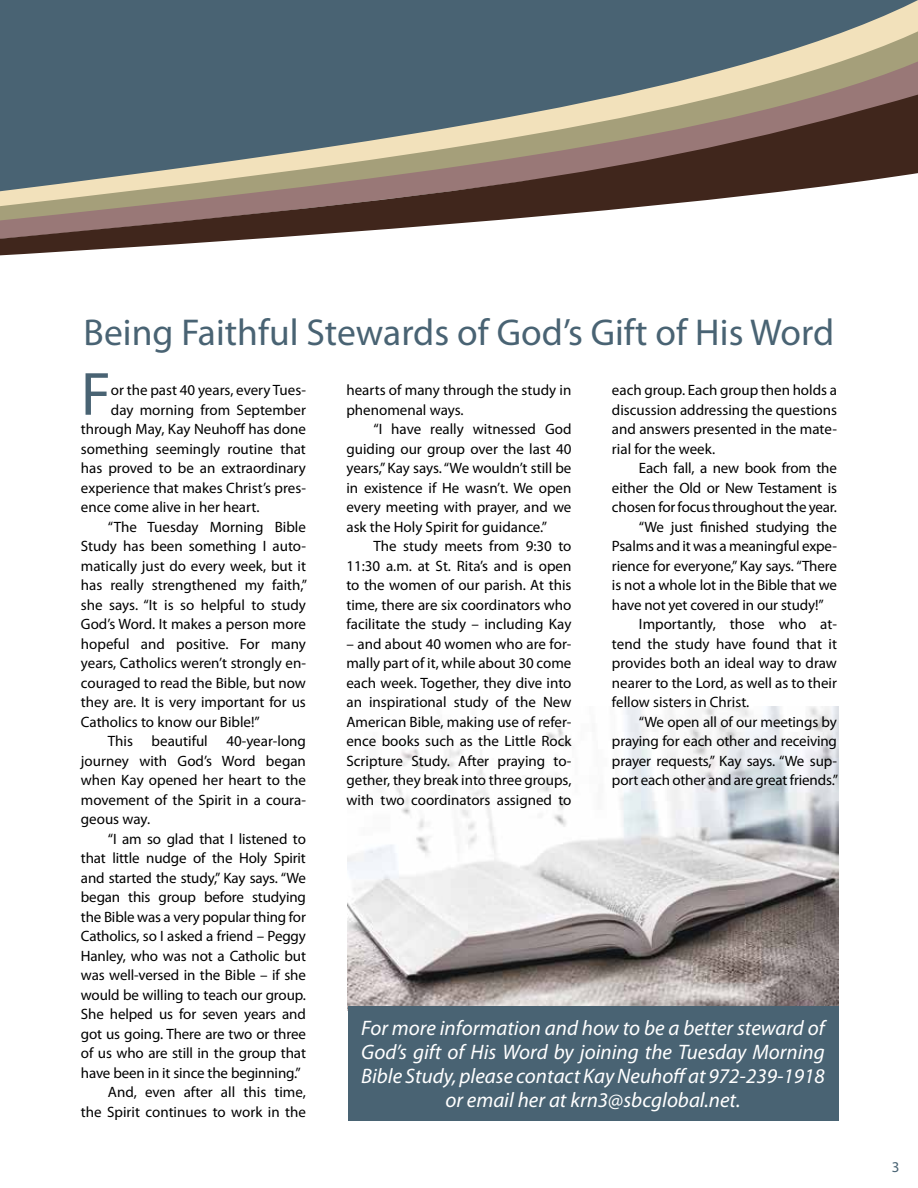
<style>
.page{position:relative;width:918px;height:1188px;background:#fff}
.page>*{position:absolute;margin:0;border:0;box-sizing:border-box;transform-origin:0 0}
.t1{font:61.5px "Myriad Pro";color:#496373}
.t2{font:37.5px "Myriad Pro";color:#496373}
.t3{font:italic 21px/24px "Myriad Pro";color:#fff;text-align:center}
.t4{font:15px/19.5px "Myriad Pro";letter-spacing:-.005em;color:#000;text-align:justify}
.t5{font:15px "Myriad Pro";color:#496373}
</style>
<div class="page">
<div style="left:0;top:0;width:918px;height:25px;background:#496373"></div>
<svg style="left:0;top:25px;width:918px;height:31px;background:#596e79"></svg>
<svg style="left:0;top:56px;width:918px;height:35px;background:#65767b"></svg>
<svg style="left:0;top:91px;width:918px;height:165px"></svg>
<img style="left:348px;top:706px;width:490px;height:300px">
<div style="left:348px;top:1006px;width:490px;height:114px;background:#496373"></div>
<h2 class="t2" style="left:84px;top:310px;width:752px">Being Faithful Stewards of God’s Gift of His Word</h2>
<h1 class="t1" style="left:81px;top:356px;width:31px">F</h1>
<p class="t4" style="left:111px;top:380px;width:197px">or the past 40 years, every Tues-</p>
<p class="t4" style="left:111px;top:400px;width:197px">day morning from September</p>
<p class="t4" style="left:81px;top:419px;width:227px">through May, Kay Neuhoff has done</p>
<p class="t4" style="left:81px;top:439px;width:227px">something seemingly routine that</p>
<p class="t4" style="left:81px;top:458px;width:227px">has proved to be an extraordinary</p>
<p class="t4" style="left:81px;top:478px;width:227px">experience that makes Christ’s pres-</p>
<p class="t4" style="left:81px;top:497px;width:180px">ence come alive in her heart.</p>
<p class="t4" style="left:108px;top:517px;width:200px">“The Tuesday Morning Bible</p>
<p class="t4" style="left:81px;top:536px;width:227px">Study has been something I auto-</p>
<p class="t4" style="left:81px;top:556px;width:227px">matically just do every week, but it</p>
<p class="t4" style="left:81px;top:575px;width:228px">has really strengthened my faith,”</p>
<p class="t4" style="left:81px;top:595px;width:227px">she says. “It is so helpful to study</p>
<p class="t4" style="left:81px;top:614px;width:227px">God’s Word. It makes a person more</p>
<p class="t4" style="left:81px;top:634px;width:227px">hopeful and positive. For many</p>
<p class="t4" style="left:81px;top:653px;width:227px">years, Catholics weren’t strongly en-</p>
<p class="t4" style="left:81px;top:673px;width:227px">couraged to read the Bible, but now</p>
<p class="t4" style="left:81px;top:692px;width:227px">they are. It is very important for us</p>
<p class="t4" style="left:81px;top:712px;width:181px">Catholics to know our Bible!”</p>
<p class="t4" style="left:108px;top:731px;width:200px">This beautiful 40-year-long</p>
<p class="t4" style="left:81px;top:751px;width:227px">journey with God’s Word began</p>
<p class="t4" style="left:81px;top:770px;width:227px">when Kay opened her heart to the</p>
<p class="t4" style="left:81px;top:790px;width:227px">movement of the Spirit in a coura-</p>
<p class="t4" style="left:81px;top:809px;width:71px">geous way.</p>
<p class="t4" style="left:108px;top:829px;width:199px">“I am so glad that I listened to</p>
<p class="t4" style="left:81px;top:848px;width:227px">that little nudge of the Holy Spirit</p>
<p class="t4" style="left:81px;top:868px;width:227px">and started the study,” Kay says. “We</p>
<p class="t4" style="left:81px;top:887px;width:227px">began this group before studying</p>
<p class="t4" style="left:81px;top:907px;width:227px">the Bible was a very popular thing for</p>
<p class="t4" style="left:81px;top:926px;width:226px">Catholics, so I asked a friend – Peggy</p>
<p class="t4" style="left:81px;top:946px;width:227px">Hanley, who was not a Catholic but</p>
<p class="t4" style="left:81px;top:965px;width:227px">was well-versed in the Bible – if she</p>
<p class="t4" style="left:81px;top:985px;width:226px">would be willing to teach our group.</p>
<p class="t4" style="left:81px;top:1004px;width:227px">She helped us for seven years and</p>
<p class="t4" style="left:81px;top:1024px;width:227px">got us going. There are two or three</p>
<p class="t4" style="left:81px;top:1043px;width:227px">of us who are still in the group that</p>
<p class="t4" style="left:81px;top:1063px;width:221px">have been in it since the beginning.”</p>
<p class="t4" style="left:108px;top:1082px;width:200px">And, even after all this time,</p>
<p class="t4" style="left:81px;top:1102px;width:227px">the Spirit continues to work in the</p>
<p class="t4" style="left:346px;top:380px;width:226px">hearts of many through the study in phenomenal ways.</p>
<p class="t4" style="left:346px;top:419px;width:227px;text-indent:27px">“I have really witnessed God guiding our group over the last 40 years,” Kay says. “We wouldn’t still be in existence if He wasn’t. We open every meeting with prayer, and we ask the Holy Spirit for guidance.”</p>
<p class="t4" style="left:346px;top:536px;width:227px;text-indent:27px">The study meets from 9:30 to 11:30 a.m. at St. Rita’s and is open to the women of our parish. At this time, there are six coordinators who facilitate the study – including Kay</p>
<p class="t4" style="left:346px;top:634px;width:227px">– and about 40 women who are for&shy;mally part of it, while about 30 come each week. Together, they dive into an inspirational study of the New American Bible, making use of refer&shy;ence books such as the Little Rock Scripture Study. After praying to&shy;gether, they break into three groups, with two coordinators assigned to</p>
<p class="t4" style="left:612px;top:380px;width:227px">each group. Each group then holds a discussion addressing the questions and answers presented in the mate&shy;rial for the week.</p>
<p class="t4" style="left:639px;top:458px;width:200px">Each fall, a new book from the</p>
<p class="t4" style="left:612px;top:478px;width:227px">either the Old or New Testament is</p>
<p class="t4" style="left:612px;top:497px;width:227px">chosen for focus throughout the year.</p>
<p class="t4" style="left:639px;top:517px;width:200px">“We just finished studying the</p>
<p class="t4" style="left:612px;top:536px;width:227px">Psalms and it was a meaningful expe-</p>
<p class="t4" style="left:612px;top:556px;width:227px">rience for everyone,” Kay says. “There</p>
<p class="t4" style="left:612px;top:575px;width:227px">is not a whole lot in the Bible that we</p>
<p class="t4" style="left:612px;top:595px;width:213px">have not yet covered in our study!”</p>
<p class="t4" style="left:639px;top:614px;width:200px">Importantly, those who at-</p>
<p class="t4" style="left:612px;top:634px;width:227px">tend the study have found that it</p>
<p class="t4" style="left:612px;top:653px;width:227px">provides both an ideal way to draw</p>
<p class="t4" style="left:612px;top:673px;width:227px">nearer to the Lord, as well as to their</p>
<p class="t4" style="left:612px;top:692px;width:139px">fellow sisters in Christ.</p>
<p class="t4" style="left:639px;top:712px;width:199px">“We open all of our meetings by</p>
<p class="t4" style="left:612px;top:731px;width:227px">praying for each other and receiving</p>
<p class="t4" style="left:612px;top:751px;width:227px">prayer requests,” Kay says. “We sup-</p>
<p class="t4" style="left:612px;top:770px;width:228px">port each other and are great friends.”</p>
<h3 class="t3" style="left:361px;top:1016px;width:465px">For more information and how to be a better steward of God’s gift of His Word by joining the Tuesday Morning Bible Study, please contact Kay Neuhoff at 972-239-1918 or email her at krn3@sbcglobal.net.</h3>
<p class="t5" style="left:892px;top:1158px;width:9px">3</p>
</div>
